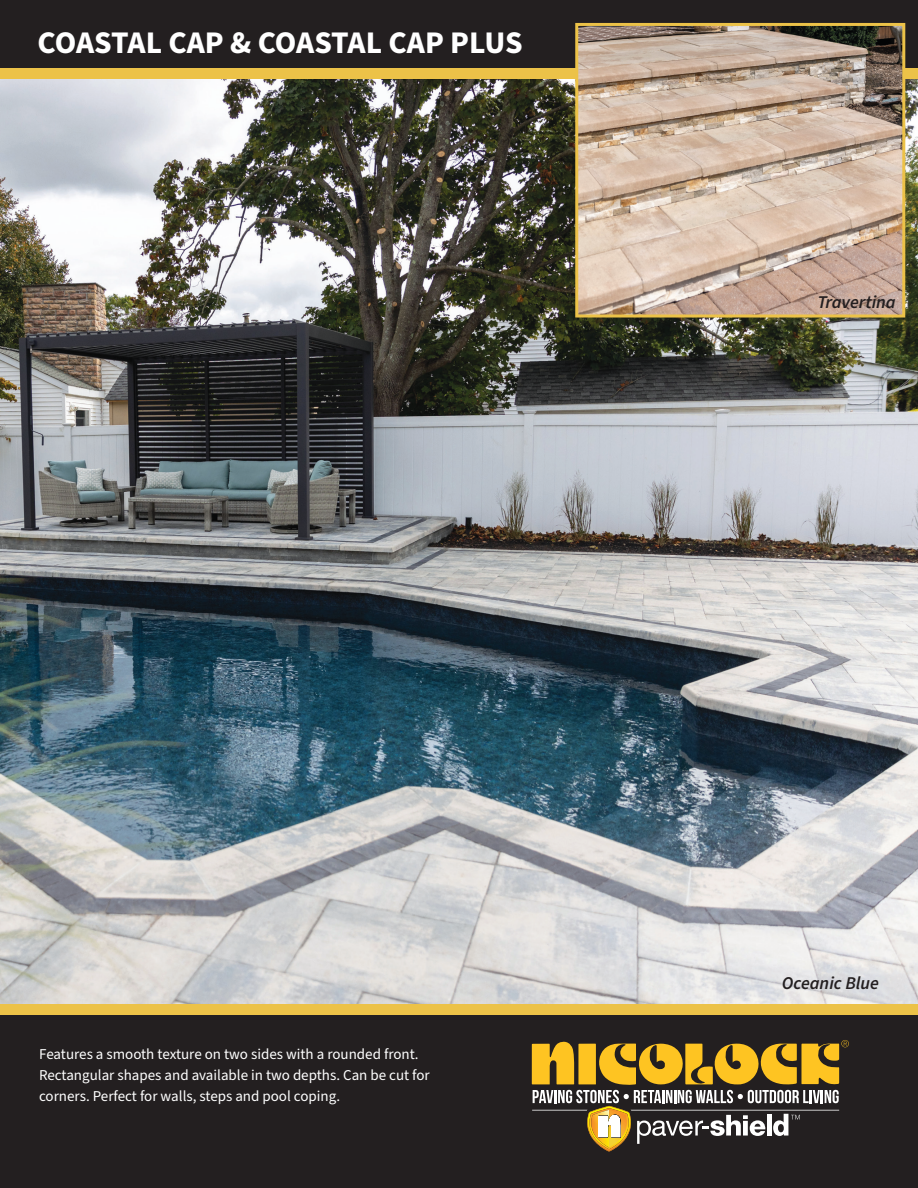
<style>
.page{position:relative;width:918px;height:1188px;background:#231f20}
.page>*{position:absolute;margin:0;border:0;box-sizing:border-box;transform-origin:0 0}
.t1{font:700 31.5px "Source Sans Pro";letter-spacing:-.01em;color:#fff}
.t2{font:italic 600 18px "Source Sans Pro";color:#231f20}
.t3{font:15px "Source Sans Pro";color:#fff}
</style>
<div class="page">
<svg style="left:531px;top:1040px;width:318px;height:111px"></svg>
<img style="left:0;top:79px;width:918px;height:925px">
<div style="left:0;top:68px;width:918px;height:11px;background:#ecc248"></div>
<img style="left:579px;top:27px;width:322px;height:287px">
<div style="left:575px;top:23px;width:330px;height:295px;border:3px solid #ecc248"></div>
<div style="left:0;top:1004px;width:918px;height:11px;background:#ecc248"></div>
<p class="t1" style="left:38px;top:21px;width:487px">COASTAL CAP &amp; COASTAL CAP PLUS</p>
<p class="t2" style="left:817px;top:290px;width:80px">Travertina</p>
<p class="t3" style="left:39px;top:1044px;width:381px">Features a smooth texture on two sides with a rounded front.</p>
<p class="t3" style="left:39px;top:1065px;width:392px">Rectangular shapes and available in two depths. Can be cut for</p>
<p class="t3" style="left:39px;top:1086px;width:303px">corners. Perfect for walls, steps and pool coping.</p>
<p class="t2" style="left:782px;top:971px;width:99px">Oceanic Blue</p>
</div>
